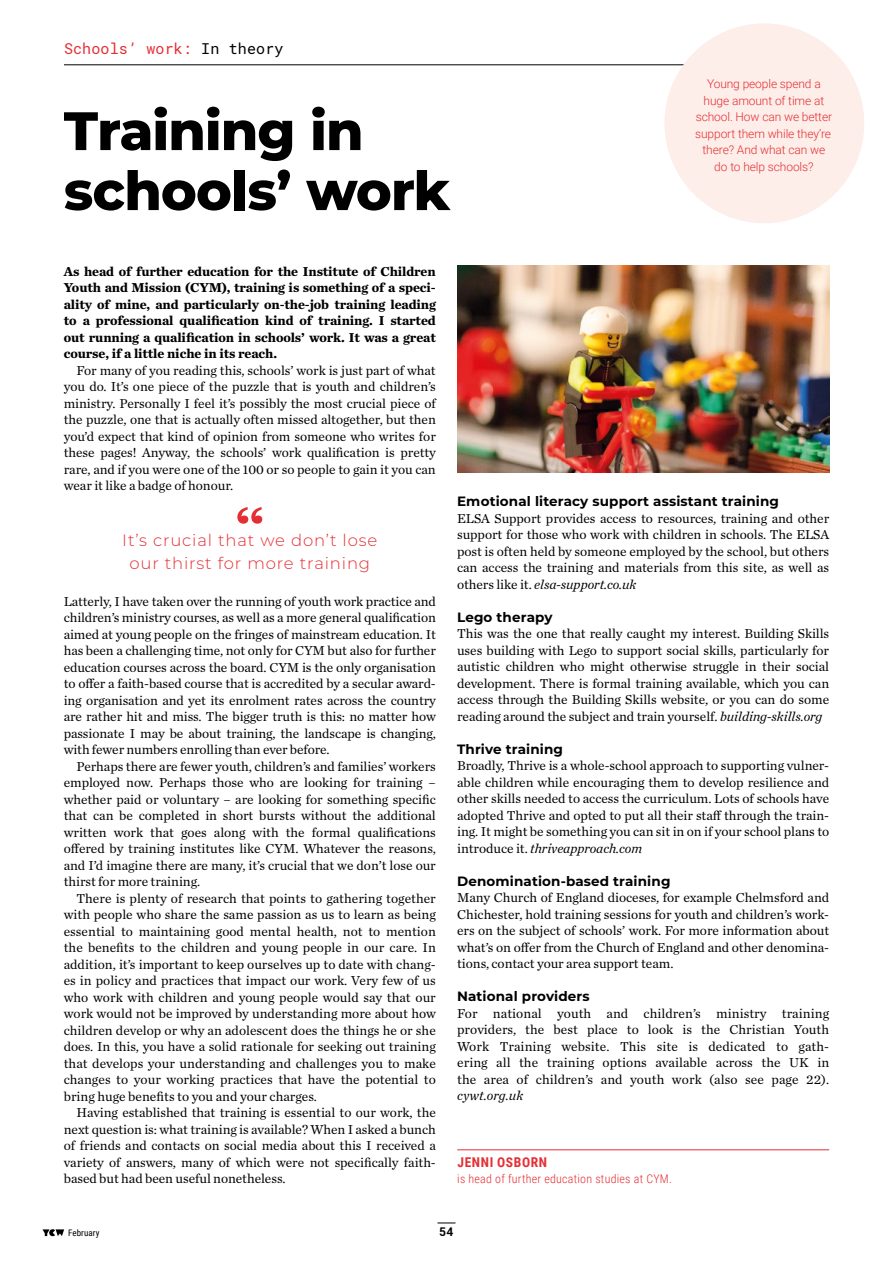
<style>
.page{position:relative;width:893px;height:1263px;background:#fff}
.page>*{position:absolute;margin:0;border:0;box-sizing:border-box;transform-origin:0 0}
.t1{font:800 54px/60px "Montserrat";letter-spacing:-.02em;color:#000}
.t2{font:300 16.5px/22.5px "Montserrat";letter-spacing:.05em;color:#e52e34;text-align:center}
.t3{font:15px "Roboto Mono";letter-spacing:.01em;color:#e52e34}
.t4{font:13.5px/16.5px "Chronicle Text G1";letter-spacing:-.005em;color:#000;text-align:justify}
.t5{font:700 13.5px/16.5px "Chronicle Text G1";letter-spacing:-.01em;color:#000;text-align:justify}
.t6{font:700 13.5px "Montserrat";letter-spacing:.01em;color:#000}
.t7{font:italic 13.5px "Chronicle Text G1";letter-spacing:.005em;color:#000}
.t8{font:700 13.5px "Roboto Condensed";letter-spacing:.045em;color:#e52e34}
.t9{font:300 12px/16.5px "Roboto";letter-spacing:-.01em;color:#e52e34;text-align:center}
.t10{font:300 12px "Roboto Condensed";letter-spacing:.02em;color:#e52e34}
.t11{font:700 12px "Roboto Mono";color:#000}
.t12{font:9px "Roboto Condensed";letter-spacing:.01em;color:#000}
.s1{color:#000}
.s2{font-style:italic}
</style>
<div class="page">
<hr style="left:64px;top:65px;width:668px;height:1px;background:#000">
<hr style="left:457px;top:1149px;width:372px;height:1px;background:#e52e34">
<div style="left:664px;top:23px;width:200px;height:200px;background:#fdeee9;border-radius:50%"></div>
<img style="left:457px;top:266px;width:372px;height:207px">
<svg style="left:237px;top:507px;width:25px;height:17px"></svg>
<svg style="left:43px;top:1229px;width:21px;height:7px"></svg>
<svg style="left:437px;top:1222px;width:18px;height:1px"></svg>
<p class="t3" style="left:64px;top:39px;width:221px">Schools’ work: <span class="s1">In theory</span></p>
<h1 class="t1" style="left:64px;top:98px;width:388px">Training in schools’ work</h1>
<p class="t5" style="left:64px;top:262px;width:374px">As head of further education for the Institute of Children Youth and Mission (CYM), training is something of a speci&shy;ality of mine, and particularly on-the-job training leading to a professional qualification kind of training. I started out running a qualification in schools’ work. It was a great course, if a little niche in its reach.</p>
<p class="t4" style="left:64px;top:361px;width:374px;text-indent:13px">For many of you reading this, schools’ work is just part of what you do. It’s one piece of the puzzle that is youth and children’s ministry. Personally I feel it’s possibly the most crucial piece of the puzzle, one that is actually often missed altogether, but then you’d expect that kind of opinion from someone who writes for these pages! Anyway, the schools’ work qualification is pretty rare, and if you were one of the 100 or so people to gain it you can wear it like a badge of honour.</p>
<p class="t9" style="left:695px;top:75px;width:138px">Young people spend a huge amount of time at school. How can we better support them while they’re there? And what can we do to help schools?</p>
<p class="t2" style="left:122px;top:529px;width:256px">It’s crucial that we don’t lose our thirst for more training</p>
<p class="t4" style="left:64px;top:592px;width:374px">Latterly, I have taken over the running of youth work practice and children’s ministry courses, as well as a more general qualification aimed at young people on the fringes of mainstream education. It has been a challenging time, not only for CYM but also for further education courses across the board. CYM is the only organisation to offer a faith-based course that is accredited by a secular award&shy;ing organisation and yet its enrolment rates across the country are rather hit and miss. The bigger truth is this: no matter how passionate I may be about training, the landscape is changing, with fewer numbers enrolling than ever before.</p>
<p class="t4" style="left:64px;top:757px;width:374px;text-indent:13px">Perhaps there are fewer youth, children’s and families’ workers employed now. Perhaps those who are looking for training – whether paid or voluntary – are looking for something specific that can be completed in short bursts without the additional written work that goes along with the formal qualifications offered by training institutes like CYM. Whatever the reasons, and I’d imagine there are many, it’s crucial that we don’t lose our thirst for more training.</p>
<p class="t4" style="left:64px;top:889px;width:374px;text-indent:13px">There is plenty of research that points to gathering together with people who share the same passion as us to learn as being essential to maintaining good mental health, not to mention the benefits to the children and young people in our care. In addition, it’s important to keep ourselves up to date with chang&shy;es in policy and practices that impact our work. Very few of us who work with children and young people would say that our work would not be improved by understanding more about how children develop or why an adolescent does the things he or she does. In this, you have a solid rationale for seeking out training that develops your understanding and challenges you to make changes to your working practices that have the potential to bring huge benefits to you and your charges.</p>
<p class="t4" style="left:64px;top:1103px;width:374px;text-indent:13px">Having established that training is essential to our work, the next question is: what training is available? When I asked a bunch of friends and contacts on social media about this I received a variety of answers, many of which were not specifically faith&shy;based but had been useful nonetheless.</p>
<p class="t6" style="left:457px;top:492px;width:323px">Emotional literacy support assistant training</p>
<p class="t4" style="left:457px;top:509px;width:374px">ELSA Support provides access to resources, training and other support for those who work with children in schools. The ELSA post is often held by someone employed by the school, but others can access the training and materials from this site, as well as others like it. <span class="s2">elsa-support.co.uk</span></p>
<p class="t6" style="left:457px;top:607px;width:97px">Lego therapy</p>
<p class="t4" style="left:457px;top:625px;width:374px">This was the one that really caught my interest. Building Skills uses building with Lego to support social skills, particularly for autistic children who might otherwise struggle in their social development. There is formal training available, which you can access through the Building Skills website, or you can do some reading around the subject and train yourself. <span class="s2">building-skills.org</span></p>
<p class="t6" style="left:457px;top:739px;width:107px">Thrive training</p>
<p class="t4" style="left:457px;top:757px;width:374px">Broadly, Thrive is a whole-school approach to supporting vulner&shy;able children while encouraging them to develop resilience and other skills needed to access the curriculum. Lots of schools have adopted Thrive and opted to put all their staff through the train&shy;ing. It might be something you can sit in on if your school plans to introduce it. <span class="s2">thriveapproach.com</span></p>
<p class="t6" style="left:457px;top:871px;width:215px">Denomination-based training</p>
<p class="t4" style="left:457px;top:889px;width:374px">Many Church of England dioceses, for example Chelmsford and Chichester, hold training sessions for youth and children’s work&shy;ers on the subject of schools’ work. For more information about what’s on offer from the Church of England and other denomina&shy;tions, contact your area support team.</p>
<p class="t6" style="left:457px;top:987px;width:134px">National providers</p>
<p class="t4" style="left:457px;top:1004px;width:374px">For national youth and children’s ministry training providers, the best place to look is the Christian Youth Work Training website. This site is dedicated to gath&shy;ering all the training options available across the UK in the area of children’s and youth work (also see page 22).</p>
<p class="t7" style="left:457px;top:1085px;width:68px">cywt.org.uk</p>
<p class="t8" style="left:457px;top:1152px;width:91px">JENNI OSBORN</p>
<p class="t10" style="left:457px;top:1170px;width:216px">is head of further education studies at CYM.</p>
<p class="t12" style="left:68px;top:1226px;width:33px">February</p>
<p class="t11" style="left:439px;top:1223px;width:16px">54</p>
</div>
